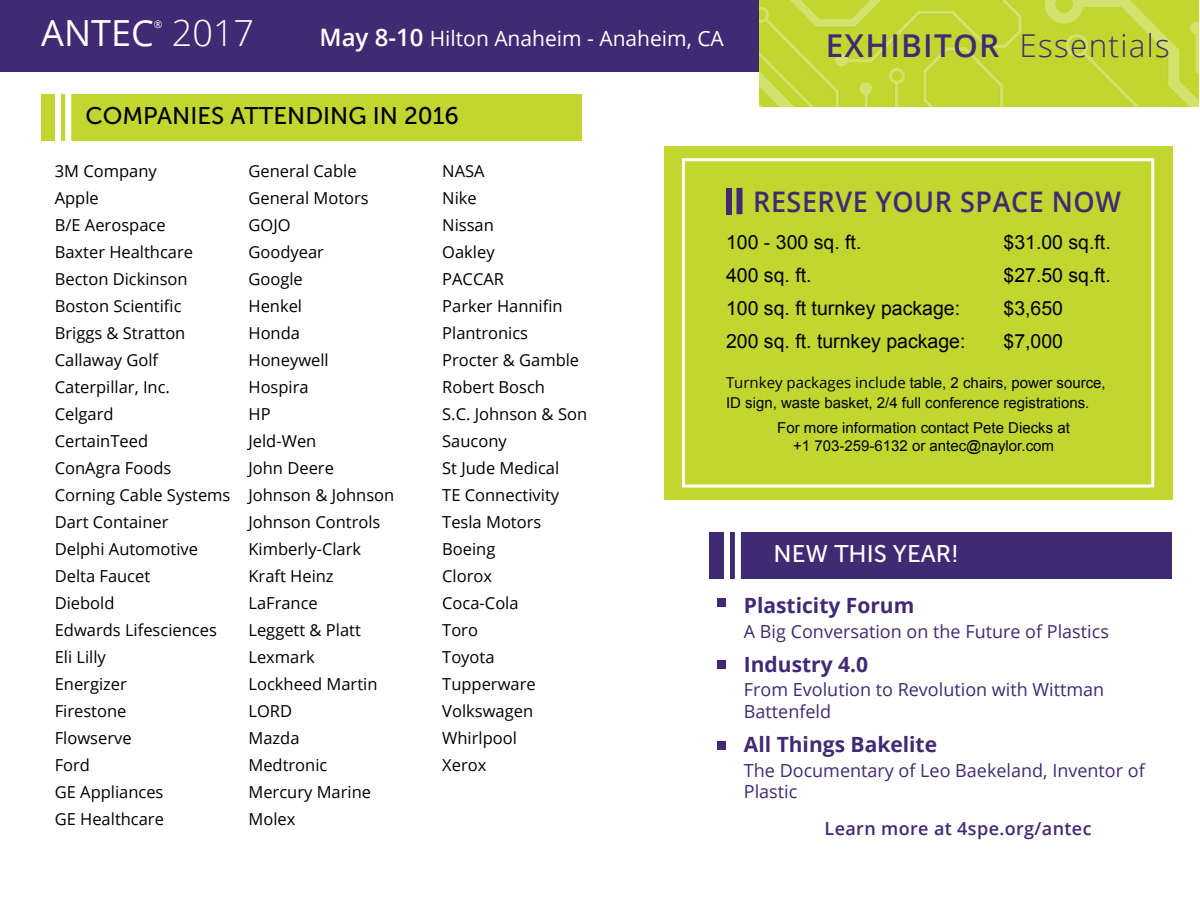
<style>
.page{position:relative;width:1200px;height:900px;background:#fff}
.page>*{position:absolute;margin:0;border:0;box-sizing:border-box;transform-origin:0 0}
.t1{font:36px "Open Sans";color:#fff}
.t2{font:300 36px "Open Sans";color:#fff}
.t3{font:300 31.5px "Open Sans";letter-spacing:.04em;color:#422973}
.t4{font:600 28.35px "Open Sans";letter-spacing:.02em;color:#422973;scale:.95 1}
.t5{font:24px "Museo Sans 500";color:#000}
.t6{font:24px "Museo Sans 500";color:#fff}
.t7{font:700 21px "Open Sans";color:#422973}
.t8{font:21px "Open Sans";color:#fff}
.t9{font:19.5px "Arial";color:#000}
.t10{font:18px/21.6px "Open Sans";color:#422973}
.t11{font:600 18px "Open Sans";letter-spacing:.02em;color:#422973}
.t12{font:16.5px/27px "Open Sans";color:#000}
.t13{font:15px/19.8px "Arial";color:#000}
.t14{font:10.5px "Open Sans";color:#fff}
.s1{font-weight:600;font-size:24px}
.s2{font-weight:600}
.s3{font-family:"Open Sans"}
</style>
<div class="page">
<div style="left:41px;top:94px;width:541px;height:46px;background:#c1d72f"></div>
<div style="left:55px;top:88px;width:6px;height:58px;background:#fff"></div>
<svg style="left:65px;top:94px;width:6px;height:47px"></svg>
<div style="left:664px;top:146px;width:508px;height:354px;background:#c1d72f"></div>
<div style="left:682px;top:158px;width:472px;height:330px;background:#c1d72f;border:3px solid #fff"></div>
<div style="left:726px;top:188px;width:6px;height:26px;background:#422973"></div>
<svg style="left:736px;top:188px;width:6px;height:26px"></svg>
<div style="left:709px;top:532px;width:463px;height:46px;background:#422973"></div>
<div style="left:724px;top:526px;width:6px;height:58px;background:#fff"></div>
<svg style="left:735px;top:532px;width:6px;height:47px"></svg>
<div style="left:717px;top:598px;width:9px;height:9px;background:#422973"></div>
<div style="left:717px;top:661px;width:9px;height:8px;background:#422973"></div>
<div style="left:717px;top:741px;width:9px;height:9px;background:#422973"></div>
<div style="left:0;top:0;width:800px;height:72px;background:#422973"></div>
<img style="left:759px;top:0;width:439px;height:106px">
<h1 class="t1" style="left:41px;top:9px;width:114px">ANTEC</h1>
<p class="t14" style="left:154px;top:17px;width:10px">®</p>
<h1 class="t2" style="left:172px;top:9px;width:84px">2017</h1>
<p class="t8" style="left:320px;top:24px;width:406px"><span class="s1">May 8-10</span> Hilton Anaheim - Anaheim, CA</p>
<h2 class="t3" style="left:826px;top:24px;width:345px"><span class="s2">EXHIBITOR</span> Essentials</h2>
<h3 class="t5" style="left:86px;top:103px;width:375px">COMPANIES ATTENDING IN 2016</h3>
<p class="t12" style="left:55px;top:157px;width:177px">3M Company<br>Apple<br>B/E Aerospace<br>Baxter Healthcare<br>Becton Dickinson<br>Boston Scientific<br>Briggs &amp; Stratton<br>Callaway Golf<br>Caterpillar, Inc.<br>Celgard<br>CertainTeed<br>ConAgra Foods<br>Corning Cable Systems<br>Dart Container<br>Delphi Automotive<br>Delta Faucet<br>Diebold<br>Edwards Lifesciences<br>Eli Lilly<br>Energizer<br>Firestone<br>Flowserve<br>Ford<br>GE Appliances<br>GE Healthcare</p>
<p class="t12" style="left:248px;top:157px;width:147px">General Cable<br>General Motors<br>GOJO<br>Goodyear<br>Google<br>Henkel<br>Honda<br>Honeywell<br>Hospira<br>HP<br>Jeld-Wen<br>John Deere<br>Johnson &amp; Johnson<br>Johnson Controls<br>Kimberly-Clark<br>Kraft Heinz<br>LaFrance<br>Leggett &amp; Platt<br>Lexmark<br>Lockheed Martin<br>LORD<br>Mazda<br>Medtronic<br>Mercury Marine<br>Molex</p>
<p class="t12" style="left:442px;top:157px;width:146px">NASA<br>Nike<br>Nissan<br>Oakley<br>PACCAR<br>Parker Hannifin<br>Plantronics<br>Procter &amp; Gamble<br>Robert Bosch<br>S.C. Johnson &amp; Son<br>Saucony<br>St Jude Medical<br>TE Connectivity<br>Tesla Motors<br>Boeing<br>Clorox<br>Coca-Cola<br>Toro<br>Toyota<br>Tupperware<br>Volkswagen<br>Whirlpool<br>Xerox</p>
<h3 class="t4" style="left:753px;top:182px;width:389px">RESERVE YOUR SPACE NOW</h3>
<p class="t9" style="left:726px;top:230px;width:137px">100 - 300 sq. ft.</p>
<p class="t9" style="left:1004px;top:230px;width:109px">$31.00 sq.ft.</p>
<p class="t9" style="left:726px;top:263px;width:87px">400 sq. ft.</p>
<p class="t9" style="left:1004px;top:263px;width:109px">$27.50 sq.ft.</p>
<p class="t9" style="left:726px;top:296px;width:236px">100 sq. ft turnkey package:</p>
<p class="t9" style="left:1004px;top:296px;width:61px">$3,650</p>
<p class="t9" style="left:726px;top:329px;width:241px">200 sq. ft. turnkey package:</p>
<p class="t9" style="left:1004px;top:329px;width:61px">$7,000</p>
<p class="t13" style="left:726px;top:373px;width:381px"><span class="s3">Turnkey packages include</span> table, 2 chairs, power source,<br>ID sign, waste basket, 2/4 full conference registrations.</p>
<p class="t13" style="left:777px;top:419px;width:294px;line-height:18px;text-align:center">For more information contact Pete Diecks at +1 703-259-6132 or antec@naylor.com</p>
<h3 class="t6" style="left:774px;top:541px;width:187px">NEW THIS YEAR!</h3>
<p class="t7" style="left:744px;top:590px;width:172px">Plasticity Forum</p>
<p class="t10" style="left:744px;top:620px;width:367px">A Big Conversation on the Future of Plastics</p>
<p class="t7" style="left:744px;top:649px;width:126px">Industry 4.0</p>
<p class="t10" style="left:744px;top:679px;width:362px">From Evolution to Revolution with Wittman<br>Battenfeld</p>
<p class="t7" style="left:744px;top:730px;width:195px">All Things Bakelite</p>
<p class="t10" style="left:744px;top:759px;width:402px">The Documentary of Leo Baekeland, Inventor of<br>Plastic</p>
<p class="t11" style="left:825px;top:816px;width:268px">Learn more at 4spe.org/antec</p>
</div>
